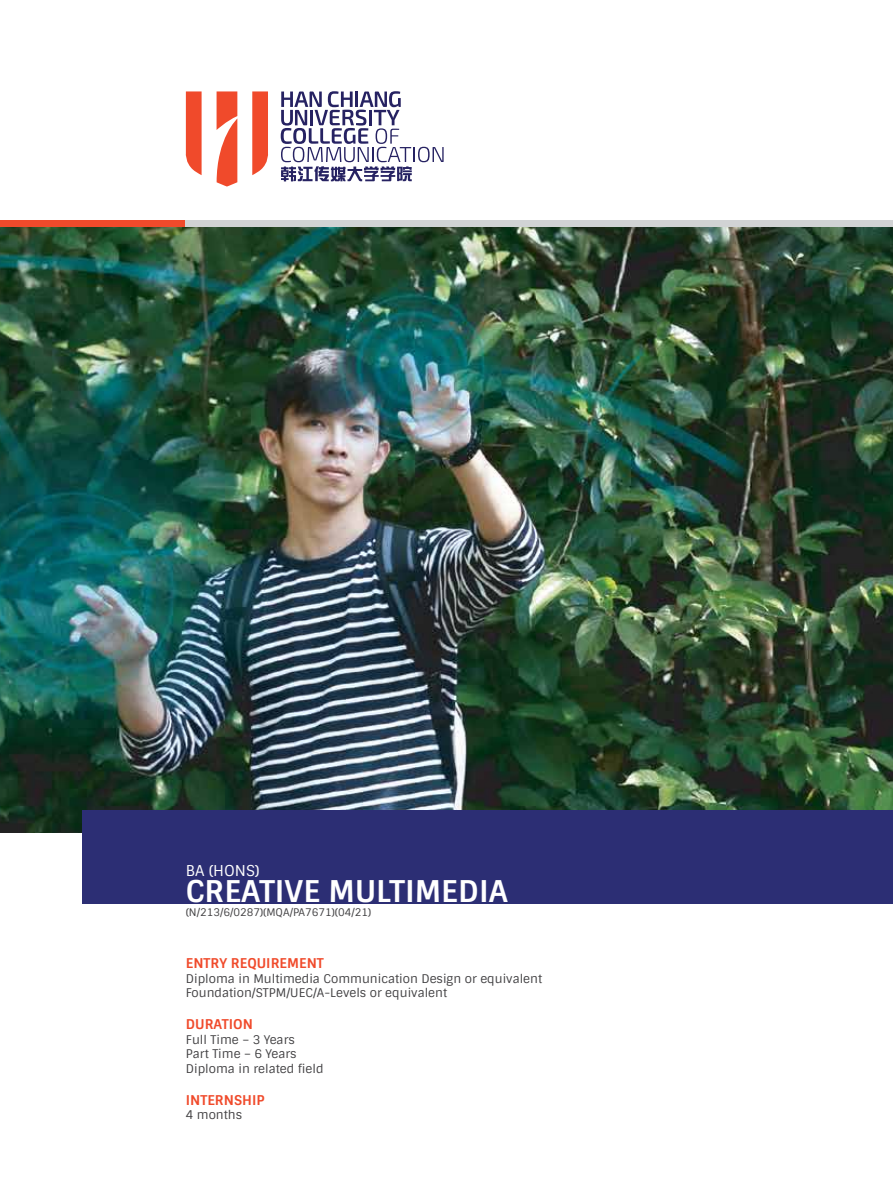
<style>
.page{position:relative;width:893px;height:1191px;background:#fff}
.page>*{position:absolute;margin:0;border:0;box-sizing:border-box;transform-origin:0 0}
.t1{font:700 30px "Sintony";color:#fff}
.t2{font:15px "Sintony";color:#fff}
.t3{font:700 13.5px "Sintony";color:#f04a2b}
.t4{font:12px/14.4px "Sintony";color:#414042}
.t5{font:10.5px "Sintony";color:#414042}
</style>
<div class="page">
<div style="left:0;top:220px;width:186px;height:7px;background:#f04a2b"></div>
<div style="left:186px;top:220px;width:707px;height:7px;background:#d1d3d4"></div>
<img style="left:0;top:227px;width:893px;height:605px">
<svg style="left:185px;top:91px;width:17px;height:84px"></svg>
<svg style="left:217px;top:91px;width:20px;height:95px;background:#f2694f"></svg>
<svg style="left:252px;top:91px;width:16px;height:84px"></svg>
<svg style="left:281px;top:91px;width:163px;height:90px"></svg>
<div style="left:82px;top:810px;width:811px;height:93px;background:#2c2e74"></div>
<p class="t2" style="left:186px;top:861px;width:75px">BA (HONS)</p>
<h1 class="t1" style="left:186px;top:871px;width:324px">CREATIVE MULTIMEDIA</h1>
<p class="t5" style="left:186px;top:905px;width:187px">(N/213/6/0287)(MQA/PA7671)(04/21)</p>
<p class="t3" style="left:186px;top:954px;width:140px">ENTRY REQUIREMENT</p>
<p class="t4" style="left:186px;top:971px;width:358px">Diploma in Multimedia Communication Design or equivalent<br>Foundation/STPM/UEC/A-Levels or equivalent</p>
<p class="t3" style="left:186px;top:1016px;width:69px">DURATION</p>
<p class="t4" style="left:186px;top:1032px;width:139px">Full Time – 3 Years<br>Part Time – 6 Years<br>Diploma in related field</p>
<p class="t3" style="left:186px;top:1091px;width:80px">INTERNSHIP</p>
<p class="t4" style="left:186px;top:1107px;width:58px">4 months</p>
</div>
